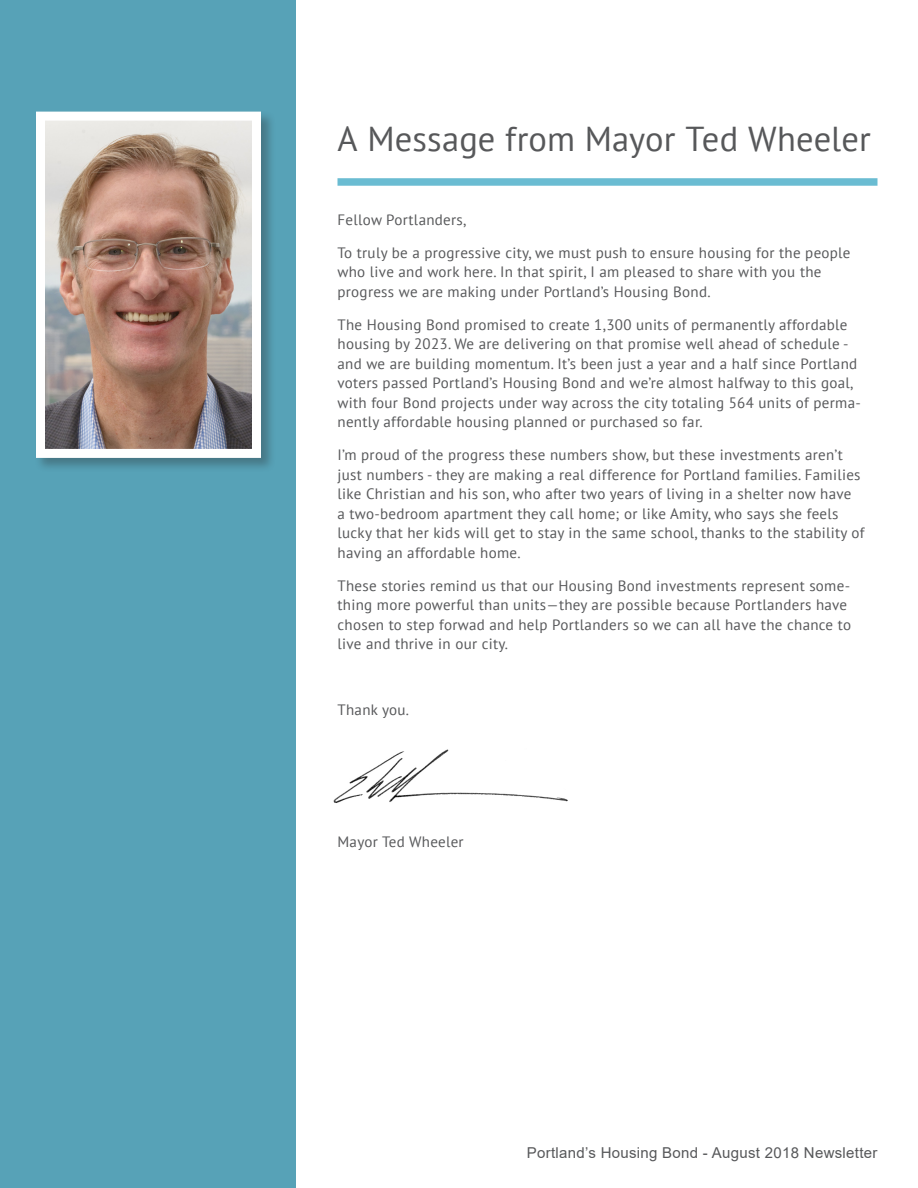
<style>
.page{position:relative;width:918px;height:1188px;background:#fff}
.page>*{position:absolute;margin:0;border:0;box-sizing:border-box;transform-origin:0 0}
.Mayor_s_Letter_Title{font:34.5px "PT Sans";letter-spacing:.005em;color:#57585a}
.Mayor_s_Letter_Body{font:15px/19.5px "PT Sans";letter-spacing:.02em;color:#57585a}
.t1{font:15px "Arial";letter-spacing:.02em;color:#57585a}
</style>
<div class="page">
<div style="left:0;top:0;width:296px;height:1188px;background:#57a2b7"></div>
<div style="left:338px;top:178px;width:540px;height:8px;background:#6abcd2"></div>
<div style="left:34px;top:110px;width:242px;height:363px;background:#231f20;opacity:.32"></div>
<img style="left:46px;top:122px;width:205px;height:326px">
<div style="left:36px;top:112px;width:225px;height:346px;border:9px solid #fff"></div>
<img style="left:333px;top:749px;width:235px;height:54px">
<p class="Mayor_s_Letter_Title" style="left:338px;top:117px;width:535px">A Message from Mayor Ted Wheeler</p>
<p class="Mayor_s_Letter_Body" style="left:338px;top:209px;width:131px">Fellow Portlanders,</p>
<p class="Mayor_s_Letter_Body" style="left:338px;top:242px;width:515px">To truly be a progressive city, we must push to ensure housing for the people who live and work here. In that spirit, I am pleased to share with you the progress we are making under Portland’s Housing Bond.</p>
<p class="Mayor_s_Letter_Body" style="left:338px;top:314px;width:525px">The Housing Bond promised to create 1,300 units of permanently affordable housing by 2023. We are delivering on that promise well ahead of schedule - and we are building momentum. It’s been just a year and a half since Portland voters passed Portland’s Housing Bond and we’re almost halfway to this goal, with four Bond projects under way across the city totaling 564 units of perma&shy;nently affordable housing planned or purchased so far.</p>
<p class="Mayor_s_Letter_Body" style="left:338px;top:445px;width:529px">I’m proud of the progress these numbers show, but these investments aren’t just numbers - they are making a real difference for Portland families. Families like Christian and his son, who after two years of living in a shelter now have<br>a two-bedroom apartment they call home; or like Amity, who says she feels lucky that her kids will get to stay in the same school, thanks to the stability of having an affordable home.</p>
<p class="Mayor_s_Letter_Body" style="left:338px;top:575px;width:515px">These stories remind us that our Housing Bond investments represent some&shy;thing more powerful than units—they are possible because Portlanders have chosen to step forwad and help Portlanders so we can all have the chance to live and thrive in our city.</p>
<p class="Mayor_s_Letter_Body" style="left:338px;top:700px;width:73px">Thank you.</p>
<p class="Mayor_s_Letter_Body" style="left:338px;top:832px;width:128px">Mayor Ted Wheeler</p>
<p class="t1" style="left:527px;top:1143px;width:352px">Portland’s Housing Bond - August 2018 Newsletter</p>
</div>
